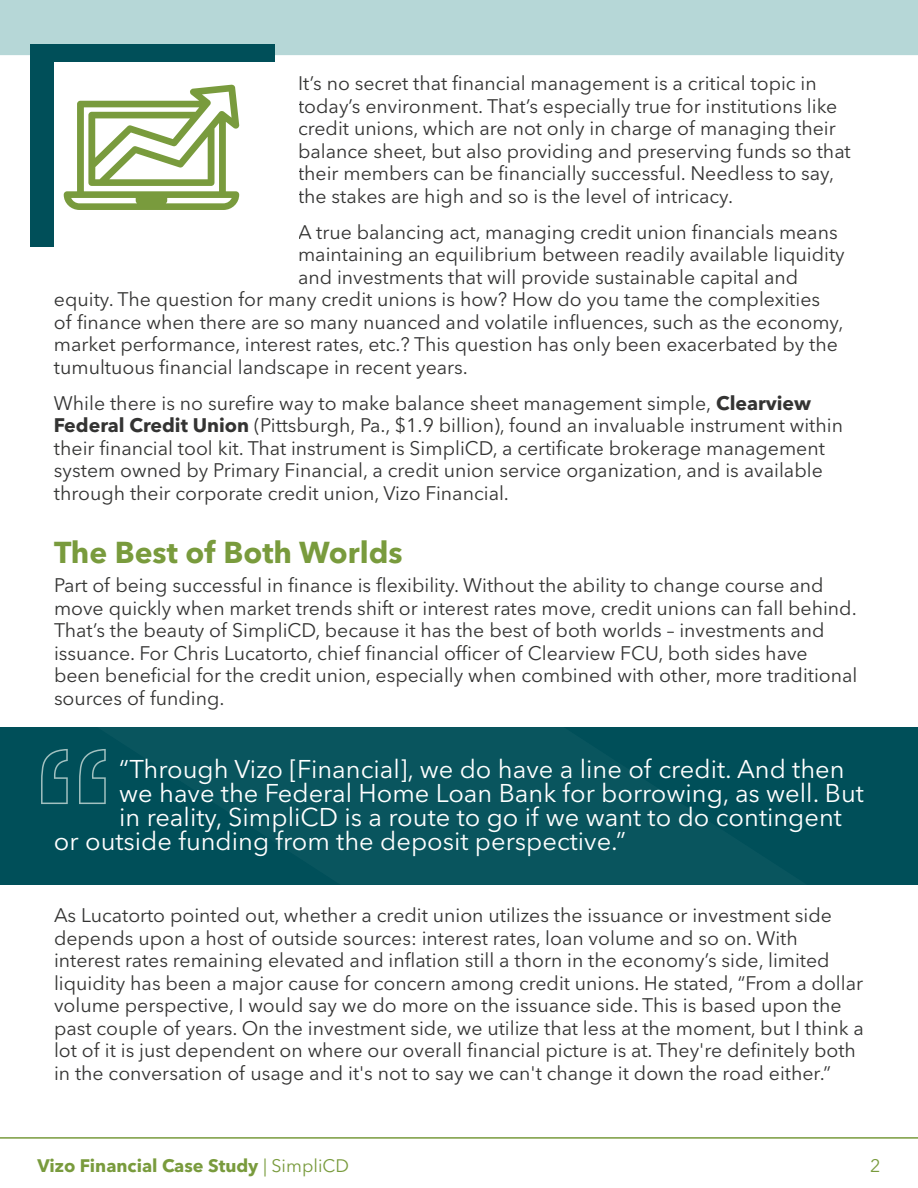
<style>
.page{position:relative;width:918px;height:1188px;background:#fff}
.page>*{position:absolute;margin:0;border:0;box-sizing:border-box;transform-origin:0 0}
.t1{font:700 30px "Avenir Next LT Pro";color:#799b3d}
.t2{font:25.5px "Avenir Next LT Pro";color:#fff}
.t3{font:19.5px/22.5px "Avenir Next LT Pro";color:#343433}
.t4{font:700 18px "Avenir Next LT Pro";color:#799b3d}
.t5{font:18px "Avenir Next LT Pro";color:#799b3d}
.s1{font-weight:700}
.s2{font-weight:400}
</style>
<div class="page">
<hr style="left:0;top:1137px;width:918px;height:2px;background:#799b3d">
<div style="left:0;top:727px;width:917px;height:158px;background:#09555e"></div>
<div style="left:0;top:0;width:918px;height:55px;background:#b6d7d7"></div>
<div style="left:30px;top:44px;width:244px;height:203px;background:#004f59"></div>
<div style="left:54px;top:62px;width:244px;height:203px;background:#fff"></div>
<svg style="left:64px;top:85px;width:175px;height:125px"></svg>
<svg style="left:41px;top:749px;width:65px;height:55px"></svg>
<p class="t3" style="left:298px;top:72px;width:554px">It’s no secret that financial management is a critical topic in today’s environment. That’s especially true for institutions like credit unions, which are not only in charge of managing their balance sheet, but also providing and preserving funds so that their members can be financially successful. Needless to say, the stakes are high and so is the level of intricacy.</p>
<p class="t3" style="left:298px;top:221px;width:541px">A true balancing act, managing credit union financials means</p>
<p class="t3" style="left:298px;top:243px;width:548px">maintaining an equilibrium between readily available liquidity</p>
<p class="t3" style="left:298px;top:266px;width:502px">and investments that will provide sustainable capital and</p>
<p class="t3" style="left:54px;top:288px;width:768px">equity. The question for many credit unions is how? How do you tame the complexities</p>
<p class="t3" style="left:54px;top:311px;width:791px">of finance when there are so many nuanced and volatile influences, such as the economy,</p>
<p class="t3" style="left:54px;top:333px;width:785px">market performance, interest rates, etc.? This question has only been exacerbated by the</p>
<p class="t3" style="left:54px;top:356px;width:415px">tumultuous financial landscape in recent years.</p>
<p class="t3" style="left:54px;top:392px;width:791px">While there is no surefire way to make balance sheet management simple, <span class="s1">Clearview Federal Credit Union</span> (Pittsburgh, Pa., $1.9 billion), found an invaluable instrument within their financial tool kit. That instrument is SimpliCD, a certificate brokerage management system owned by Primary Financial, a credit union service organization, and is available through their corporate credit union, Vizo Financial.</p>
<h1 class="t1" style="left:54px;top:534px;width:350px">The Best of Both Worlds</h1>
<p class="t3" style="left:54px;top:574px;width:805px">Part of being successful in finance is flexibility. Without the ability to change course and move quickly when market trends shift or interest rates move, credit unions can fall behind.<br>That’s the beauty of SimpliCD, because it has the best of both worlds – investments and issuance. For Chris Lucatorto, chief financial officer of Clearview FCU, both sides have been beneficial for the credit union, especially when combined with other, more traditional sources of funding.</p>
<h2 class="t2" style="left:119px;top:754px;width:727px">“Through Vizo [Financial], we do have a line of credit. And then</h2>
<h2 class="t2" style="left:119px;top:778px;width:746px">we have the Federal Home Loan Bank for borrowing, as well. But</h2>
<h2 class="t2" style="left:119px;top:802px;width:724px">in reality, SimpliCD is a route to go if we want to do contingent</h2>
<h2 class="t2" style="left:54px;top:826px;width:573px">or outside funding from the deposit perspective.”</h2>
<p class="t3" style="left:54px;top:904px;width:811px">As Lucatorto pointed out, whether a credit union utilizes the issuance or investment side depends upon a host of outside sources: interest rates, loan volume and so on. With interest rates remaining elevated and inflation still a thorn in the economy’s side, limited liquidity has been a major cause for concern among credit unions. He stated, “From a dollar volume perspective, I would say we do more on the issuance side. This is based upon the past couple of years. On the investment side, we utilize that less at the moment, but I think a lot of it is just dependent on where our overall financial picture is at. They're definitely both in the conversation of usage and it's not to say we can't change it down the road either.”</p>
<p class="t4" style="left:38px;top:1154px;width:313px">Vizo Financial Case Study <span class="s2">| SimpliCD</span></p>
<p class="t5" style="left:870px;top:1155px;width:12px">2</p>
</div>
